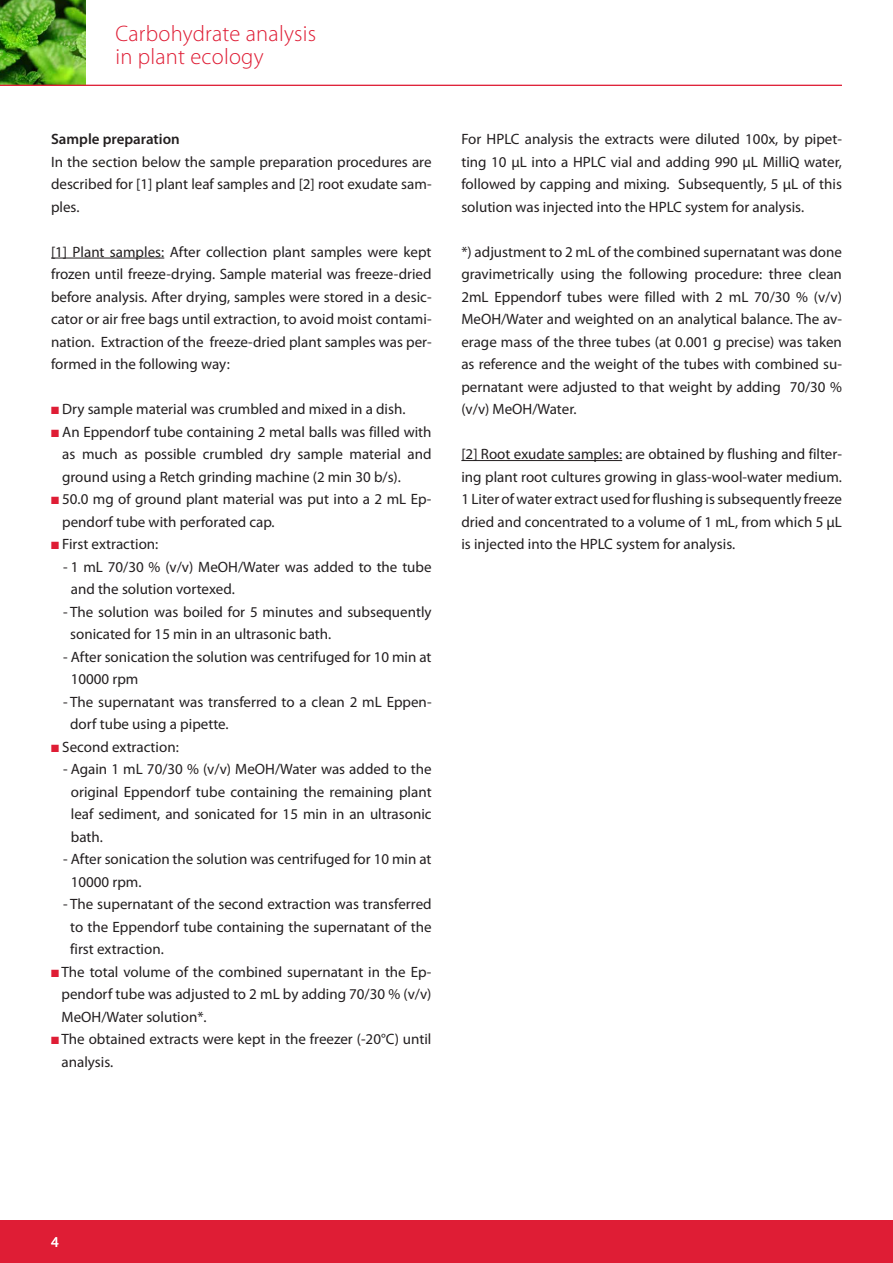
<style>
.page{position:relative;width:893px;height:1263px;background:#fff}
.page>*{position:absolute;margin:0;border:0;box-sizing:border-box;transform-origin:0 0}
.t1{font:300 22.5px/22.5px "Myriad Pro";letter-spacing:.01em;color:#df1d35}
.bodytekst{font:15px/22.5px "Myriad Pro";color:#231f20;text-align:justify}
.tussenkop_2{font:600 15px "Myriad Pro";color:#231f20}
.Cusieve_tekst_10pt{font:15px "Myriad Pro";color:#fff}
.s1{color:#df1d35}
</style>
<div class="page">
<img style="left:0;top:0;width:86px;height:85px">
<hr style="left:0;top:85px;width:842px;height:1px;background:#df1d35">
<div style="left:0;top:1220px;width:893px;height:43px;background:#df1d35"></div>
<hr style="left:461px;top:460px;width:161px;height:1px;background:#231f20">
<hr style="left:51px;top:258px;width:113px;height:1px;background:#231f20">
<h1 class="t1" style="left:115px;top:23px;width:202px">Carbohydrate analysis in plant ecology</h1>
<p class="tussenkop_2" style="left:51px;top:131px;width:130px">Sample preparation</p>
<p class="bodytekst" style="left:51px;top:151px;width:382px">In the section below the sample preparation procedures are described for [1] plant leaf samples and [2] root exudate sam&shy;ples.</p>
<p class="bodytekst" style="left:51px;top:241px;width:382px">[1] Plant samples: After collection plant samples were kept frozen until freeze-drying. Sample material was freeze-dried before analysis. After drying, samples were stored in a desic&shy;cator or air free bags until extraction, to avoid moist contami&shy;nation. Extraction of the freeze-dried plant samples was per&shy;formed in the following way:</p>
<p class="bodytekst" style="left:51px;top:398px;width:356px"><span class="s1">■</span> Dry sample material was crumbled and mixed in a dish.</p>
<p class="bodytekst" style="left:62px;top:421px;width:371px;text-indent:-11px"><span class="s1">■</span> An Eppendorf tube containing 2 metal balls was filled with as much as possible crumbled dry sample material and ground using a Retch grinding machine (2 min 30 b/s).</p>
<p class="bodytekst" style="left:62px;top:488px;width:371px;text-indent:-11px"><span class="s1">■</span> 50.0 mg of ground plant material was put into a 2 mL Ep&shy;pendorf tube with perforated cap.</p>
<p class="bodytekst" style="left:51px;top:533px;width:109px"><span class="s1">■</span> First extraction:</p>
<p class="bodytekst" style="left:71px;top:556px;width:362px;text-indent:-8px">- 1 mL 70/30 % (v/v) MeOH/Water was added to the tube and the solution vortexed.</p>
<p class="bodytekst" style="left:70px;top:601px;width:363px;text-indent:-7px">- The solution was boiled for 5 minutes and subsequently sonicated for 15 min in an ultrasonic bath.</p>
<p class="bodytekst" style="left:71px;top:646px;width:362px;text-indent:-8px">- After sonication the solution was centrifuged for 10 min at<br>10000 rpm</p>
<p class="bodytekst" style="left:70px;top:691px;width:363px;text-indent:-7px">- The supernatant was transferred to a clean 2 mL Eppen&shy;dorf tube using a pipette.</p>
<p class="bodytekst" style="left:51px;top:736px;width:129px"><span class="s1">■</span> Second extraction:</p>
<p class="bodytekst" style="left:71px;top:758px;width:362px;text-indent:-8px">- Again 1 mL 70/30 % (v/v) MeOH/Water was added to the original Eppendorf tube containing the remaining plant leaf sediment, and sonicated for 15 min in an ultrasonic bath.</p>
<p class="bodytekst" style="left:71px;top:848px;width:362px;text-indent:-8px">- After sonication the solution was centrifuged for 10 min at<br>10000 rpm.</p>
<p class="bodytekst" style="left:70px;top:893px;width:363px;text-indent:-7px">- The supernatant of the second extraction was transferred to the Eppendorf tube containing the supernatant of the first extraction.</p>
<p class="bodytekst" style="left:62px;top:961px;width:371px;text-indent:-11px"><span class="s1">■</span> The total volume of the combined supernatant in the Ep&shy;pendorf tube was adjusted to 2 mL by adding 70/30 % (v/v)<br>MeOH/Water solution*.</p>
<p class="bodytekst" style="left:62px;top:1028px;width:371px;text-indent:-11px"><span class="s1">■</span> The obtained extracts were kept in the freezer (-20°C) until analysis.</p>
<p class="bodytekst" style="left:461px;top:128px;width:382px">For HPLC analysis the extracts were diluted 100x, by pipet&shy;ting 10 µL into a HPLC vial and adding 990 µL MilliQ water, followed by capping and mixing. Subsequently, 5 μL of this solution was injected into the HPLC system for analysis.</p>
<p class="bodytekst" style="left:461px;top:241px;width:382px">*) adjustment to 2 mL of the combined supernatant was done gravimetrically using the following procedure: three clean 2mL Eppendorf tubes were filled with 2 mL 70/30 % (v/v)<br>MeOH/Water and weighted on an analytical balance. The av&shy;erage mass of the three tubes (at 0.001 g precise) was taken as reference and the weight of the tubes with combined su&shy;pernatant were adjusted to that weight by adding 70/30 % (v/v) MeOH/Water.</p>
<p class="bodytekst" style="left:461px;top:443px;width:382px">[2] Root exudate samples: are obtained by flushing and filter&shy;ing plant root cultures growing in glass-wool-water medium.<br>1 Liter of water extract used for flushing is subsequently freeze dried and concentrated to a volume of 1 mL, from which 5 μL is injected into the HPLC system for analysis.</p>
<p class="Cusieve_tekst_10pt" style="left:51px;top:1233px;width:9px">4</p>
</div>
